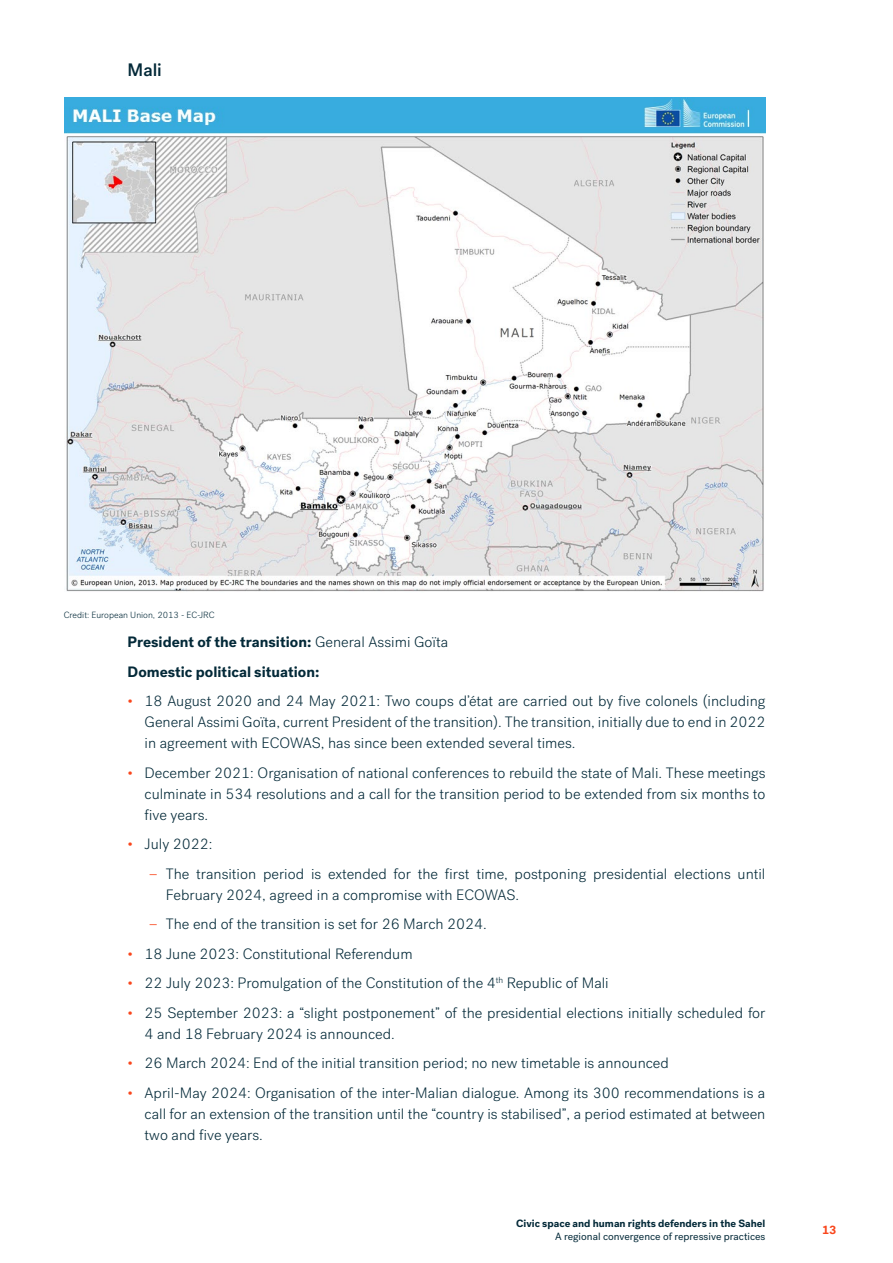
<style>
.page{position:relative;width:893px;height:1263px;background:#fff}
.page>*{position:absolute;margin:0;border:0;box-sizing:border-box;transform-origin:0 0}
.Title4{font:500 18px "Post Grotesk";color:#032938}
.t1{font:300 15px/21px "Post Grotesk";color:#032938;text-align:justify}
.Body{font:700 15px "Post Grotesk";color:#032938}
.t2{font:700 12px "Post Grotesk";color:#f9461c}
.t3{font:700 10.5px "Post Grotesk";color:#032938}
.t4{font:10.5px "Post Grotesk";color:#032938}
.Credits{font:300 9px "Post Grotesk";color:#032938}
.s1{font-weight:300}
.s2{color:#f9461c}
</style>
<div class="page">
<img style="left:65px;top:97px;width:700px;height:495px">
<p class="Title4" style="left:128px;top:59px;width:36px">Mali</p>
<p class="Credits" style="left:64px;top:609px;width:152px">Credit: European Union, 2013 - EC-JRC</p>
<p class="Body" style="left:128px;top:632px;width:322px">President of the transition: <span class="s1">General Assimi Goïta</span></p>
<p class="Body" style="left:128px;top:662px;width:193px">Domestic political situation:</p>
<p class="t1" style="left:145px;top:691px;width:622px;text-indent:-17px"><span class="s2">•</span> 18 August 2020 and 24 May 2021: Two coups d’état are carried out by five colonels (including General Assimi Goïta, current President of the transition). The transition, initially due to end in 2022 in agreement with ECOWAS, has since been extended several times.</p>
<p class="t1" style="left:145px;top:762px;width:622px;text-indent:-17px"><span class="s2">•</span> December 2021: Organisation of national conferences to rebuild the state of Mali. These meetings culminate in 534 resolutions and a call for the transition period to be extended from six months to five years.</p>
<p class="t1" style="left:128px;top:834px;width:86px"><span class="s2">•</span> July 2022:</p>
<p class="t1" style="left:166px;top:863px;width:601px;text-indent:-17px"><span class="s2">‒</span> The transition period is extended for the first time, postponing presidential elections until<br>February 2024, agreed in a compromise with ECOWAS.</p>
<p class="t1" style="left:149px;top:914px;width:339px"><span class="s2">‒</span> The end of the transition is set for 26 March 2024.</p>
<p class="t1" style="left:128px;top:943px;width:287px"><span class="s2">•</span> 18 June 2023: Constitutional Referendum</p>
<p class="t1" style="left:128px;top:973px;width:483px"><span class="s2">•</span> 22 July 2023: Promulgation of the Constitution of the 4<sup>th</sup> Republic of Mali</p>
<p class="t1" style="left:145px;top:1002px;width:622px;text-indent:-17px"><span class="s2">•</span> 25 September 2023: a “slight postponement” of the presidential elections initially scheduled for<br>4 and 18 February 2024 is announced.</p>
<p class="t1" style="left:128px;top:1053px;width:543px"><span class="s2">•</span> 26 March 2024: End of the initial transition period; no new timetable is announced</p>
<p class="t1" style="left:145px;top:1082px;width:622px;text-indent:-17px"><span class="s2">•</span> April-May 2024: Organisation of the inter-Malian dialogue. Among its 300 recommendations is a call for an extension of the transition until the “country is stabilised”, a period estimated at between two and five years.</p>
<p class="t3" style="left:516px;top:1216px;width:251px">Civic space and human rights defenders in the Sahel</p>
<p class="t4" style="left:555px;top:1230px;width:212px">A regional convergence of repressive practices</p>
<p class="t2" style="left:822px;top:1222px;width:16px">13</p>
</div>
